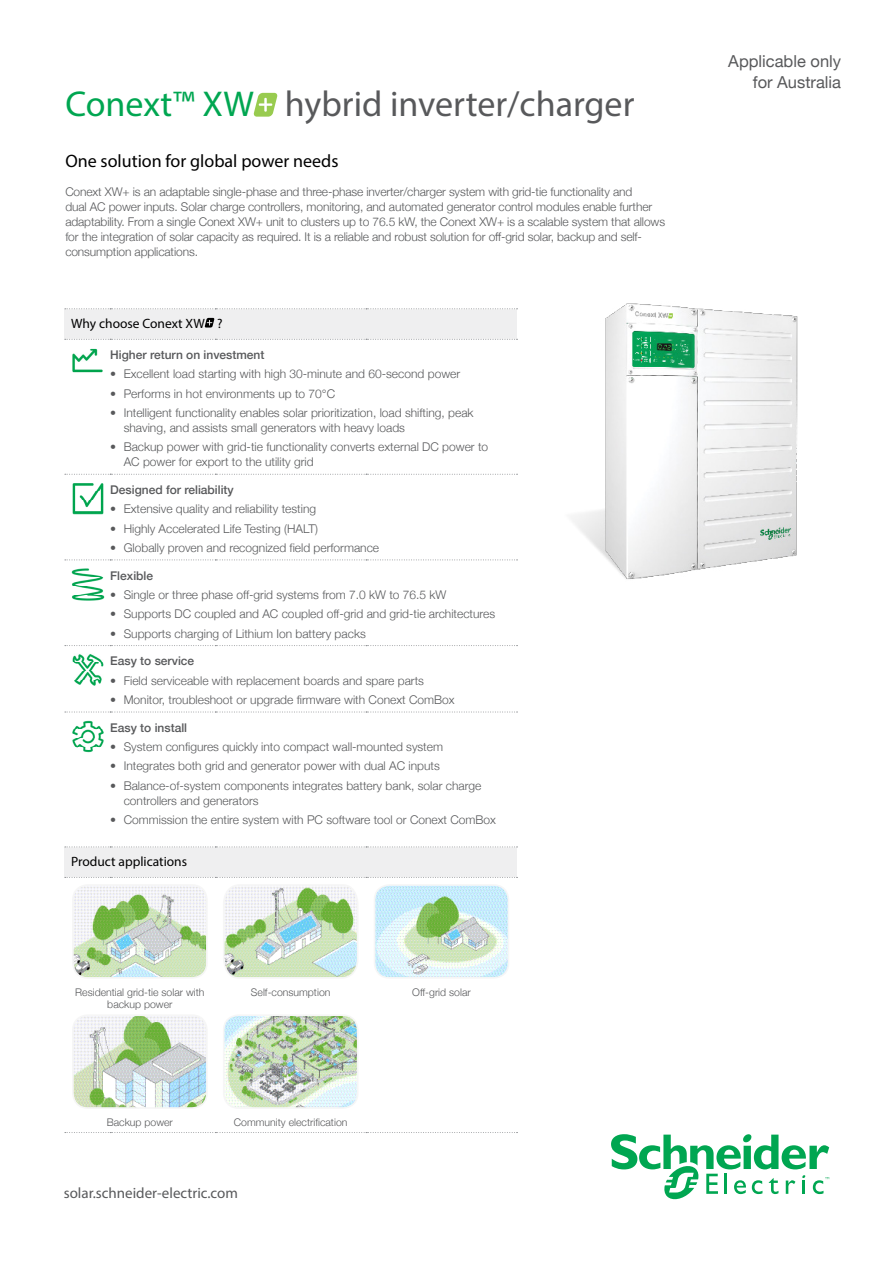
<style>
.page{position:relative;width:893px;height:1263px;background:#fff}
.page>*{position:absolute;margin:0;border:0;box-sizing:border-box;transform-origin:0 0}
.t1{font:36px "Myriad Pro";color:#58595b}
.t2{font:18px "Myriad Pro";color:#000}
.t3{font:16.5px/21px "Helvetica Neue";color:#58595b;text-align:right}
.t4{font:15px "Myriad Pro";color:#58595b}
.t5{font:13.5px "Myriad Pro";color:#000}
.t6{font:300 12px/15px "Helvetica Neue";color:#58595b}
.t7{font:500 12px "Helvetica Neue";color:#58595b}
.t8{font:300 10.5px/12px "Helvetica Neue";color:#58595b;text-align:center}
.s1{color:#00a651}
</style>
<div class="page">
<svg style="left:611px;top:1134px;width:218px;height:66px"></svg>
<img style="left:572px;top:303px;width:226px;height:276px">
<svg style="left:253px;top:93px;width:25px;height:24px"></svg>
<div style="left:64px;top:309px;width:453px;height:30px;background:#efeff0"></div>
<div style="left:64px;top:847px;width:453px;height:30px;background:#efeff0"></div>
<svg style="left:65px;top:308px;width:453px;height:1px"></svg>
<svg style="left:65px;top:339px;width:453px;height:1px"></svg>
<svg style="left:65px;top:474px;width:453px;height:1px"></svg>
<svg style="left:65px;top:559px;width:453px;height:1px"></svg>
<svg style="left:65px;top:645px;width:453px;height:1px"></svg>
<svg style="left:65px;top:712px;width:453px;height:1px"></svg>
<svg style="left:65px;top:846px;width:453px;height:1px"></svg>
<svg style="left:65px;top:1132px;width:453px;height:1px"></svg>
<svg style="left:205px;top:318px;width:9px;height:10px"></svg>
<img style="left:72px;top:348px;width:31px;height:25px">
<img style="left:72px;top:483px;width:32px;height:32px">
<img style="left:71px;top:568px;width:33px;height:33px">
<img style="left:72px;top:654px;width:32px;height:32px">
<img style="left:72px;top:720px;width:32px;height:33px">
<svg style="left:65px;top:877px;width:453px;height:101px"></svg>
<img style="left:375px;top:885px;width:133px;height:93px">
<div style="left:374px;top:884px;width:135px;height:95px;border:2px solid #f6f6f6;border-radius:15px"></div>
<img style="left:75px;top:1017px;width:130px;height:89px">
<div style="left:72px;top:1014px;width:136px;height:95px;border:2px solid #f6f6f6;border-radius:15px"></div>
<img style="left:226px;top:1017px;width:129px;height:89px">
<div style="left:223px;top:1014px;width:135px;height:95px;border:2px solid #f6f6f6;border-radius:15px"></div>
<h1 class="t1" style="left:65px;top:82px;width:571px"><span class="s1">Conext™ XW</span> hybrid inverter/charger</h1>
<h2 class="t2" style="left:65px;top:150px;width:275px">One solution for global power needs</h2>
<p class="t6" style="left:65px;top:183px;width:601px">Conext XW+ is an adaptable single-phase and three-phase inverter/charger system with grid-tie functionality and<br>dual AC power inputs. Solar charge controllers, monitoring, and automated generator control modules enable further adaptability. From a single Conext XW+ unit to clusters up to 76.5 kW, the Conext XW+ is a scalable system that allows for the integration of solar capacity as required. It is a reliable and robust solution for off-grid solar, backup and self&shy;consumption applications.</p>
<p class="t5" style="left:71px;top:315px;width:153px">Why choose Conext XW ?</p>
<p class="t7" style="left:110px;top:345px;width:156px">Higher return on investment</p>
<p class="t6" style="left:110px;top:366px;width:352px">• Excellent load starting with high 30-minute and 60-second power</p>
<p class="t6" style="left:110px;top:385px;width:227px">• Performs in hot environments up to 70°C</p>
<p class="t6" style="left:124px;top:404px;width:351px;text-indent:-14px">• Intelligent functionality enables solar prioritization, load shifting, peak shaving, and assists small generators with heavy loads</p>
<p class="t6" style="left:124px;top:438px;width:366px;text-indent:-14px">• Backup power with grid-tie functionality converts external DC power to<br>AC power for export to the utility grid</p>
<p class="t7" style="left:110px;top:480px;width:125px">Designed for reliability</p>
<p class="t6" style="left:110px;top:501px;width:207px">• Extensive quality and reliability testing</p>
<p class="t6" style="left:110px;top:520px;width:209px">• Highly Accelerated Life Testing (HALT)</p>
<p class="t6" style="left:110px;top:539px;width:270px">• Globally proven and recognized field performance</p>
<p class="t7" style="left:110px;top:566px;width:44px">Flexible</p>
<p class="t6" style="left:110px;top:586px;width:338px">• Single or three phase off-grid systems from 7.0 kW to 76.5 kW</p>
<p class="t6" style="left:110px;top:606px;width:386px">• Supports DC coupled and AC coupled off-grid and grid-tie architectures</p>
<p class="t6" style="left:110px;top:625px;width:257px">• Supports charging of Lithium Ion battery packs</p>
<p class="t7" style="left:110px;top:651px;width:86px">Easy to service</p>
<p class="t6" style="left:110px;top:672px;width:315px">• Field serviceable with replacement boards and spare parts</p>
<p class="t6" style="left:110px;top:691px;width:346px">• Monitor, troubleshoot or upgrade firmware with Conext ComBox</p>
<p class="t7" style="left:110px;top:718px;width:78px">Easy to install</p>
<p class="t6" style="left:110px;top:738px;width:334px">• System configures quickly into compact wall-mounted system</p>
<p class="t6" style="left:110px;top:758px;width:331px">• Integrates both grid and generator power with dual AC inputs</p>
<p class="t6" style="left:124px;top:777px;width:359px;text-indent:-14px">• Balance-of-system components integrates battery bank, solar charge controllers and generators</p>
<p class="t6" style="left:110px;top:811px;width:387px">• Commission the entire system with PC software tool or Conext ComBox</p>
<p class="t5" style="left:71px;top:853px;width:117px">Product applications</p>
<p class="t8" style="left:75px;top:985px;width:131px">Residential grid-tie solar with backup power</p>
<p class="t8" style="left:251px;top:985px;width:81px">Self-consumption</p>
<p class="t8" style="left:412px;top:985px;width:60px">Off-grid solar</p>
<p class="t8" style="left:107px;top:1115px;width:68px">Backup power</p>
<p class="t8" style="left:234px;top:1115px;width:115px">Community electrification</p>
<p class="t4" style="left:64px;top:1184px;width:176px">solar.schneider-electric.com</p>
<h3 class="t3" style="left:728px;top:51px;width:114px">Applicable only for Australia</h3>
</div>
